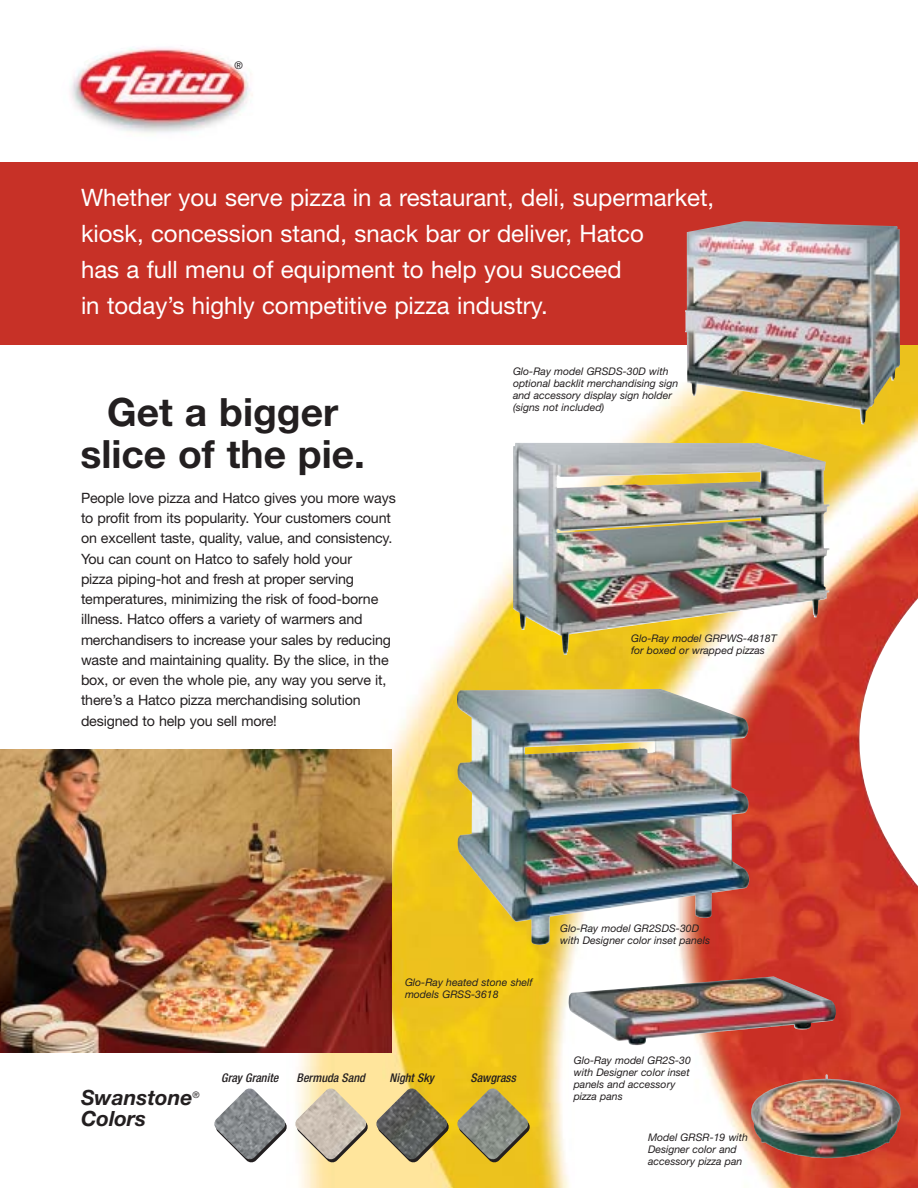
<style>
.page{position:relative;width:918px;height:1188px;background:#fff}
.page>*{position:absolute;margin:0;border:0;box-sizing:border-box;transform-origin:0 0}
.t1{font:700 39px/42px "Helvetica Neue";color:#231f20;text-align:center}
.t2{font:24px/36px "Helvetica Neue";color:#fff}
.t3{font:italic 700 21px "Helvetica Neue";color:#231f20}
.t4{font:14.25px/20.2px "Helvetica Neue";letter-spacing:-.01em;color:#231f20}
.t5{font:italic 500 condensed 12px "Helvetica Neue";color:#231f20}
.t6{font:italic 10.5px/12px "Helvetica Neue";color:#231f20}
.t7{font:10.5px "Helvetica Neue";color:#231f20}
.t8{font:9px "Helvetica Neue";color:#231f20}
</style>
<div class="page">
<img style="left:0;top:344px;width:918px;height:844px">
<div style="left:0;top:162px;width:918px;height:182px;background:#c73127"></div>
<img style="left:568px;top:977px;width:270px;height:69px">
<img style="left:685px;top:221px;width:215px;height:203px">
<img style="left:457px;top:689px;width:292px;height:256px">
<img style="left:513px;top:443px;width:317px;height:212px">
<img style="left:0;top:749px;width:392px;height:304px">
<svg style="left:215px;top:1091px;width:72px;height:72px"></svg>
<svg style="left:296px;top:1091px;width:72px;height:72px"></svg>
<svg style="left:377px;top:1091px;width:72px;height:72px"></svg>
<svg style="left:458px;top:1091px;width:72px;height:72px"></svg>
<img style="left:751px;top:1074px;width:150px;height:85px">
<img style="left:61px;top:44px;width:202px;height:98px;border-radius:50%">
<img style="left:214px;top:1088px;width:72px;height:72px">
<img style="left:295px;top:1088px;width:72px;height:72px">
<img style="left:376px;top:1088px;width:72px;height:72px">
<img style="left:457px;top:1088px;width:72px;height:72px">
<p class="t7" style="left:234px;top:62px;width:10px">®</p>
<h2 class="t2" style="left:81px;top:182px;width:635px">Whether you serve pizza in a restaurant, deli, supermarket, kiosk, concession stand, snack bar or deliver, Hatco<br>has a full menu of equipment to help you succeed<br>in today’s highly competitive pizza industry.</h2>
<h1 class="t1" style="left:80px;top:395px;width:286px">Get a bigger slice of the pie.</h1>
<p class="t4" style="left:81px;top:489px;width:316px">People love pizza and Hatco gives you more ways to profit from its popularity. Your customers count on excellent taste, quality, value, and consistency.<br>You can count on Hatco to safely hold your<br>pizza piping-hot and fresh at proper serving temperatures, minimizing the risk of food-borne illness. Hatco offers a variety of warmers and merchandisers to increase your sales by reducing waste and maintaining quality. By the slice, in the box, or even the whole pie, any way you serve it, there’s a Hatco pizza merchandising solution designed to help you sell more!</p>
<p class="t6" style="left:513px;top:367px;width:167px">Glo-Ray model GRSDS-30D with optional backlit merchandising sign and accessory display sign holder (signs not included)</p>
<p class="t6" style="left:631px;top:633px;width:147px">Glo-Ray model GRPWS-4818T for boxed or wrapped pizzas</p>
<p class="t6" style="left:405px;top:978px;width:129px">Glo-Ray heated stone shelf models GRSS-3618</p>
<p class="t6" style="left:560px;top:924px;width:151px">Glo-Ray model GR2SDS-30D with Designer color inset panels</p>
<h3 class="t3" style="left:81px;top:1090px;width:113px">Swanstone</h3>
<p class="t8" style="left:193px;top:1091px;width:9px">®</p>
<h3 class="t3" style="left:81px;top:1111px;width:66px">Colors</h3>
<p class="t5" style="left:221px;top:1073px;width:61px">Gray Granite</p>
<p class="t5" style="left:297px;top:1073px;width:72px">Bermuda Sand</p>
<p class="t5" style="left:390px;top:1073px;width:46px">Night Sky</p>
<p class="t5" style="left:470px;top:1073px;width:49px">Sawgrass</p>
<p class="t6" style="left:574px;top:1055px;width:119px">Glo-Ray model GR2S-30 with Designer color inset panels and accessory pizza pans</p>
<p class="t6" style="left:648px;top:1133px;width:102px">Model GRSR-19 with<br>Designer color and accessory pizza pan</p>
</div>
